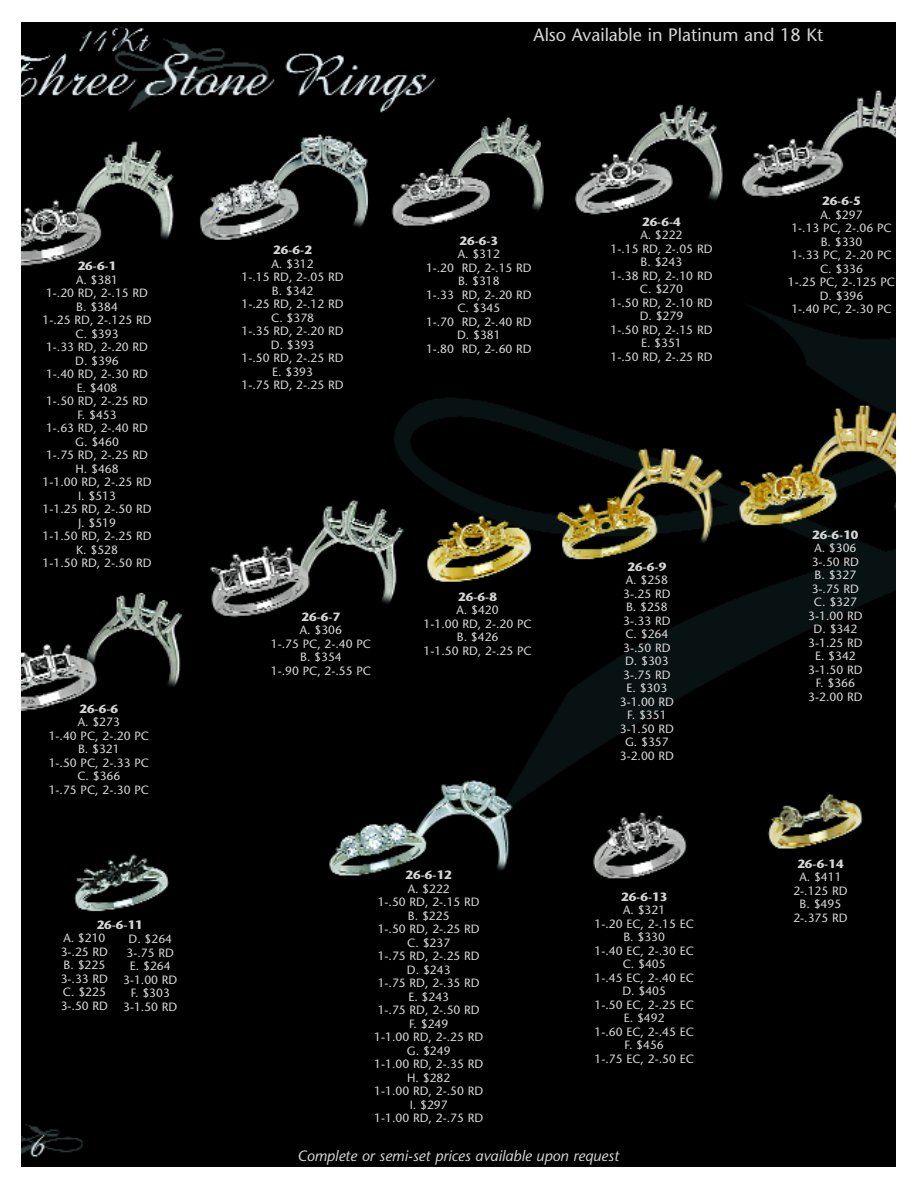
<style>
.page{position:relative;width:918px;height:1188px;background:#fff}
.page>*{position:absolute;margin:0;border:0;box-sizing:border-box;transform-origin:0 0}
.t1{font:18px "Stone Sans";color:#d5d5d6}
.t2{font:italic 15px "Stone Sans";color:#d5d5d6}
.t3{font:12px/13.5px "Stone Sans";color:#d5d5d6;text-align:center}
.t4{font:700 12px "Stone Sans";color:#d5d5d6}
</style>
<div class="page">
<img style="left:21px;top:22px;width:875px;height:1145px">
<p class="t4" style="left:78px;top:261px;width:40px">26-6-1</p>
<p class="t3" style="left:43px;top:274px;width:110px">A. $381<br>1-.20 RD, 2-.15 RD<br>B. $384<br>1-.25 RD, 2-.125 RD<br>C. $393<br>1-.33 RD, 2-.20 RD<br>D. $396<br>1-.40 RD, 2-.30 RD<br>E. $408<br>1-.50 RD, 2-.25 RD<br>F. $453<br>1-.63 RD, 2-.40 RD<br>G. $460<br>1-.75 RD, 2-.25 RD<br>H. $468<br>1-1.00 RD, 2-.25 RD<br>I. $513<br>1-1.25 RD, 2-.50 RD<br>J. $519<br>1-1.50 RD, 2-.25 RD<br>K. $528<br>1-1.50 RD, 2-.50 RD</p>
<p class="t4" style="left:80px;top:704px;width:40px">26-6-6</p>
<p class="t3" style="left:49px;top:717px;width:102px">A. $273<br>1-.40 PC, 2-.20 PC<br>B. $321<br>1-.50 PC, 2-.33 PC<br>C. $366<br>1-.75 PC, 2-.30 PC</p>
<p class="t4" style="left:97px;top:920px;width:48px">26-6-11</p>
<p class="t3" style="left:61px;top:933px;width:49px;text-align:left">A. $210<br>3-.25 RD<br>B. $225<br>3-.33 RD<br>C. $225<br>3-.50 RD</p>
<p class="t3" style="left:123px;top:933px;width:56px">D. $264<br>3-.75 RD<br>E. $264<br>3-1.00 RD<br>F. $303<br>3-1.50 RD</p>
<h1 class="t1" style="left:534px;top:28px;width:291px">Also Available in Platinum and 18 Kt</h1>
<p class="t4" style="left:273px;top:245px;width:40px">26-6-2</p>
<p class="t3" style="left:242px;top:258px;width:104px">A. $312<br>1-.15 RD, 2-.05 RD<br>B. $342<br>1-.25 RD, 2-.12 RD<br>C. $378<br>1-.35 RD, 2-.20 RD<br>D. $393<br>1-.50 RD, 2-.25 RD<br>E. $393<br>1-.75 RD, 2-.25 RD</p>
<p class="t4" style="left:460px;top:236px;width:40px">26-6-3</p>
<p class="t3" style="left:426px;top:248px;width:107px">A. $312<br>1-.20 RD, 2-.15 RD<br>B. $318<br>1-.33 RD, 2-.20 RD<br>C. $345<br>1-.70 RD, 2-.40 RD<br>D. $381<br>1-.80 RD, 2-.60 RD</p>
<p class="t4" style="left:302px;top:612px;width:40px">26-6-7</p>
<p class="t3" style="left:271px;top:625px;width:102px">A. $306<br>1-.75 PC, 2-.40 PC<br>B. $354<br>1-.90 PC, 2-.55 PC</p>
<p class="t4" style="left:458px;top:592px;width:40px">26-6-8</p>
<p class="t3" style="left:424px;top:605px;width:110px">A. $420<br>1-1.00 RD, 2-.20 PC<br>B. $426<br>1-1.50 RD, 2-.25 PC</p>
<p class="t4" style="left:642px;top:217px;width:40px">26-6-4</p>
<p class="t3" style="left:610px;top:229px;width:104px">A. $222<br>1-.15 RD, 2-.05 RD<br>B. $243<br>1-.38 RD, 2-.10 RD<br>C. $270<br>1-.50 RD, 2-.10 RD<br>D. $279<br>1-.50 RD, 2-.15 RD<br>E. $351<br>1-.50 RD, 2-.25 RD</p>
<p class="t4" style="left:628px;top:562px;width:40px">26-6-9</p>
<p class="t3" style="left:620px;top:575px;width:56px">A. $258<br>3-.25 RD<br>B. $258<br>3-.33 RD<br>C. $264<br>3-.50 RD<br>D. $303<br>3-.75 RD<br>E. $303<br>3-1.00 RD<br>F. $351<br>3-1.50 RD<br>G. $357<br>3-2.00 RD</p>
<p class="t4" style="left:822px;top:196px;width:40px">26-6-5</p>
<p class="t3" style="left:788px;top:209px;width:109px">A. $297<br>1-.13 PC, 2-.06 PC<br>B. $330<br>1-.33 PC, 2-.20 PC<br>C. $336<br>1-.25 PC, 2-.125 PC<br>D. $396<br>1-.40 PC, 2-.30 PC</p>
<p class="t4" style="left:812px;top:530px;width:48px">26-6-10</p>
<p class="t3" style="left:808px;top:543px;width:56px">A. $306<br>3-.50 RD<br>B. $327<br>3-.75 RD<br>C. $327<br>3-1.00 RD<br>D. $342<br>3-1.25 RD<br>E. $342<br>3-1.50 RD<br>F. $366<br>3-2.00 RD</p>
<p class="t4" style="left:406px;top:871px;width:48px">26-6-12</p>
<p class="t3" style="left:374px;top:883px;width:110px">A. $222<br>1-.50 RD, 2-.15 RD<br>B. $225<br>1-.50 RD, 2-.25 RD<br>C. $237<br>1-.75 RD, 2-.25 RD<br>D. $243<br>1-.75 RD, 2-.35 RD<br>E. $243<br>1-.75 RD, 2-.50 RD<br>F. $249<br>1-1.00 RD, 2-.25 RD<br>G. $249<br>1-1.00 RD, 2-.35 RD<br>H. $282<br>1-1.00 RD, 2-.50 RD<br>I. $297<br>1-1.00 RD, 2-.75 RD</p>
<p class="t4" style="left:621px;top:892px;width:48px">26-6-13</p>
<p class="t3" style="left:595px;top:904px;width:101px">A. $321<br>1-.20 EC, 2-.15 EC<br>B. $330<br>1-.40 EC, 2-.30 EC<br>C. $405<br>1-.45 EC, 2-.40 EC<br>D. $405<br>1-.50 EC, 2-.25 EC<br>E. $492<br>1-.60 EC, 2-.45 EC<br>F. $456<br>1-.75 EC, 2-.50 EC</p>
<p class="t2" style="left:298px;top:1149px;width:323px">Complete or semi-set prices available upon request</p>
<p class="t4" style="left:797px;top:859px;width:48px">26-6-14</p>
<p class="t3" style="left:793px;top:872px;width:56px">A. $411<br>2-.125 RD<br>B. $495<br>2-.375 RD</p>
</div>
